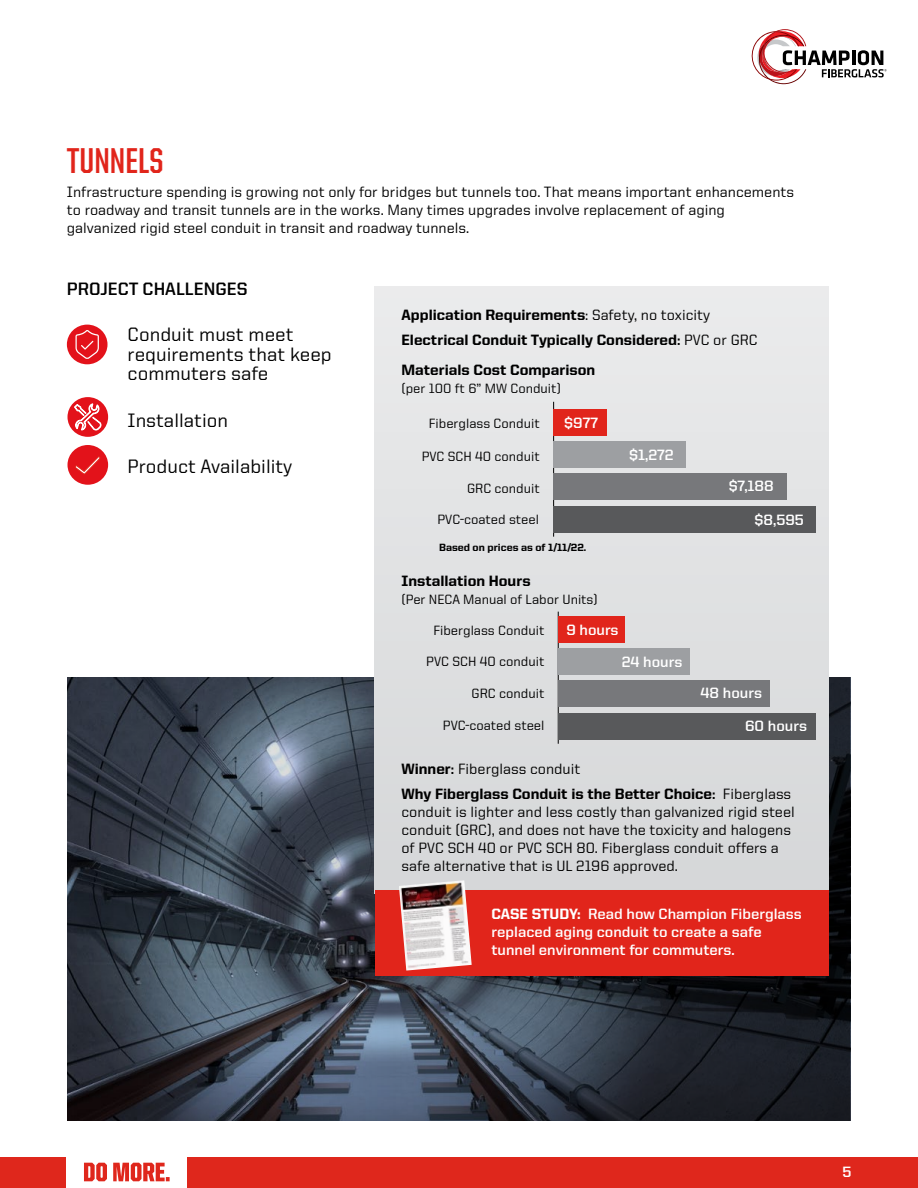
<style>
.page{position:relative;width:918px;height:1188px;background:#fff}
.page>*{position:absolute;margin:0;border:0;box-sizing:border-box;transform-origin:0 0}
.t1{font:700 36px "United Sans Cond";color:#e1251b}
.t2{font:500 19.5px/19.5px "United Sans Reg";color:#000}
.t3{font:700 18px "United Sans Reg";color:#000}
.t4{font:500 15px/18px "United Sans Reg";color:#000}
.t5{font:800 15px/24.8px "United Sans Reg";color:#000}
.t6{font:700 15px/18px "United Sans Reg";color:#fff}
.t7{font:500 13.5px "United Sans Reg";color:#000}
.t8{font:800 10.5px "United Sans Reg";color:#000}
.s1{font-weight:500}
.s2{font-weight:700}
.s3{font-weight:800}
</style>
<div class="page">
<div style="left:0;top:1158px;width:918px;height:30px;background:#df271c"></div>
<svg style="left:752px;top:29px;width:135px;height:55px"></svg>
<div style="left:66px;top:1155px;width:121px;height:33px;background:#fff"></div>
<svg style="left:84px;top:1163px;width:86px;height:18px"></svg>
<svg style="left:68px;top:677px;width:782px;height:443px;background:#353e4a"></svg>
<div style="left:67px;top:325px;width:41px;height:39px;background:#e3121a;border-radius:50%"></div>
<svg style="left:76px;top:330px;width:23px;height:29px"></svg>
<div style="left:375px;top:286px;width:454px;height:607px;background:#e0e1e2"></div>
<div style="left:375px;top:891px;width:454px;height:85px;background:#e1251b"></div>
<img style="left:399px;top:881px;width:73px;height:90px">
<hr style="left:553px;top:402px;width:1px;height:135px;background:#000">
<hr style="left:558px;top:612px;width:1px;height:132px;background:#000">
<div style="left:554px;top:410px;width:53px;height:26px;background:#e1251b"></div>
<div style="left:558px;top:617px;width:67px;height:26px;background:#e1251b"></div>
<div style="left:553px;top:441px;width:133px;height:26px;background:#9d9fa2"></div>
<div style="left:558px;top:648px;width:132px;height:26px;background:#9d9fa2"></div>
<div style="left:554px;top:473px;width:233px;height:26px;background:#77787b"></div>
<div style="left:553px;top:506px;width:263px;height:26px;background:#58595b"></div>
<div style="left:558px;top:713px;width:258px;height:26px;background:#58595b"></div>
<div style="left:558px;top:680px;width:212px;height:26px;background:#77787b"></div>
<div style="left:68px;top:397px;width:40px;height:40px;background:#e3121a;border-radius:50%"></div>
<svg style="left:74px;top:403px;width:27px;height:28px"></svg>
<div style="left:67px;top:445px;width:41px;height:40px;background:#e3121a;border-radius:50%"></div>
<svg style="left:75px;top:456px;width:25px;height:18px"></svg>
<h1 class="t1" style="left:67px;top:142px;width:98px">TUNNELS</h1>
<p class="t4" style="left:67px;top:183px;width:729px">Infrastructure spending is growing not only for bridges but tunnels too. That means important enhancements to roadway and transit tunnels are in the works. Many times upgrades involve replacement of aging galvanized rigid steel conduit in transit and roadway tunnels.</p>
<p class="t3" style="left:67px;top:279px;width:182px">PROJECT CHALLENGES</p>
<h2 class="t2" style="left:128px;top:325px;width:206px">Conduit must meet requirements that keep commuters safe</h2>
<h2 class="t2" style="left:128px;top:410px;width:102px">Installation</h2>
<h2 class="t2" style="left:128px;top:457px;width:166px">Product Availability</h2>
<p class="t5" style="left:402px;top:303px;width:358px">Application Requirements<span class="s1">: Safety, no toxicity<br></span>Electrical Conduit Typically Considered<span class="s2">:</span> <span class="s1">PVC or GRC</span></p>
<p class="t5" style="left:402px;top:357px;width:195px">Materials Cost Comparison</p>
<p class="t7" style="left:402px;top:381px;width:161px">(per 100 ft 6” MW Conduit)</p>
<p class="t7" style="left:429px;top:416px;width:113px">Fiberglass Conduit</p>
<p class="t7" style="left:422px;top:449px;width:120px">PVC SCH 40 conduit</p>
<p class="t7" style="left:467px;top:481px;width:74px">GRC conduit</p>
<p class="t7" style="left:437px;top:512px;width:103px">PVC-coated steel</p>
<p class="t6" style="left:564px;top:414px;width:36px">$977</p>
<p class="t8" style="left:439px;top:542px;width:149px">Based on prices as of 1/11/22.</p>
<p class="t5" style="left:402px;top:568px;width:131px">Installation Hours</p>
<p class="t7" style="left:402px;top:592px;width:198px">(Per NECA Manual of Labor Units)</p>
<p class="t7" style="left:433px;top:623px;width:113px">Fiberglass Conduit</p>
<p class="t6" style="left:566px;top:621px;width:54px">9 hours</p>
<p class="t6" style="left:629px;top:445px;width:46px">$1,272</p>
<p class="t7" style="left:426px;top:654px;width:120px">PVC SCH 40 conduit</p>
<p class="t7" style="left:472px;top:686px;width:74px">GRC conduit</p>
<p class="t7" style="left:443px;top:718px;width:103px">PVC-coated steel</p>
<p class="t6" style="left:622px;top:652px;width:62px">24 hours</p>
<p class="t6" style="left:729px;top:477px;width:47px">$7,188</p>
<p class="t6" style="left:755px;top:511px;width:51px">$8,595</p>
<p class="t6" style="left:745px;top:676px;width:63px;line-height:32.8px;text-indent:-45px">48 hours<br>60 hours</p>
<p class="t5" style="left:402px;top:756px;width:391px">Winner<span class="s2">:</span> <span class="s1">Fiberglass conduit<br></span>Why Fiberglass Conduit is the Better Choice<span class="s2">:</span> <span class="s1">Fiberglass</span></p>
<p class="t4" style="left:402px;top:802px;width:395px">conduit is lighter and less costly than galvanized rigid steel conduit (GRC), and does not have the toxicity and halogens of PVC SCH 40 or PVC SCH 80. Fiberglass conduit offers a safe alternative that is UL 2196 approved.</p>
<p class="t6" style="left:491px;top:905px;width:312px"><span class="s3">CASE STUDY:</span> Read how Champion Fiberglass replaced aging conduit to create a safe tunnel environment for commuters.</p>
<p class="t6" style="left:842px;top:1162px;width:10px">5</p>
</div>
